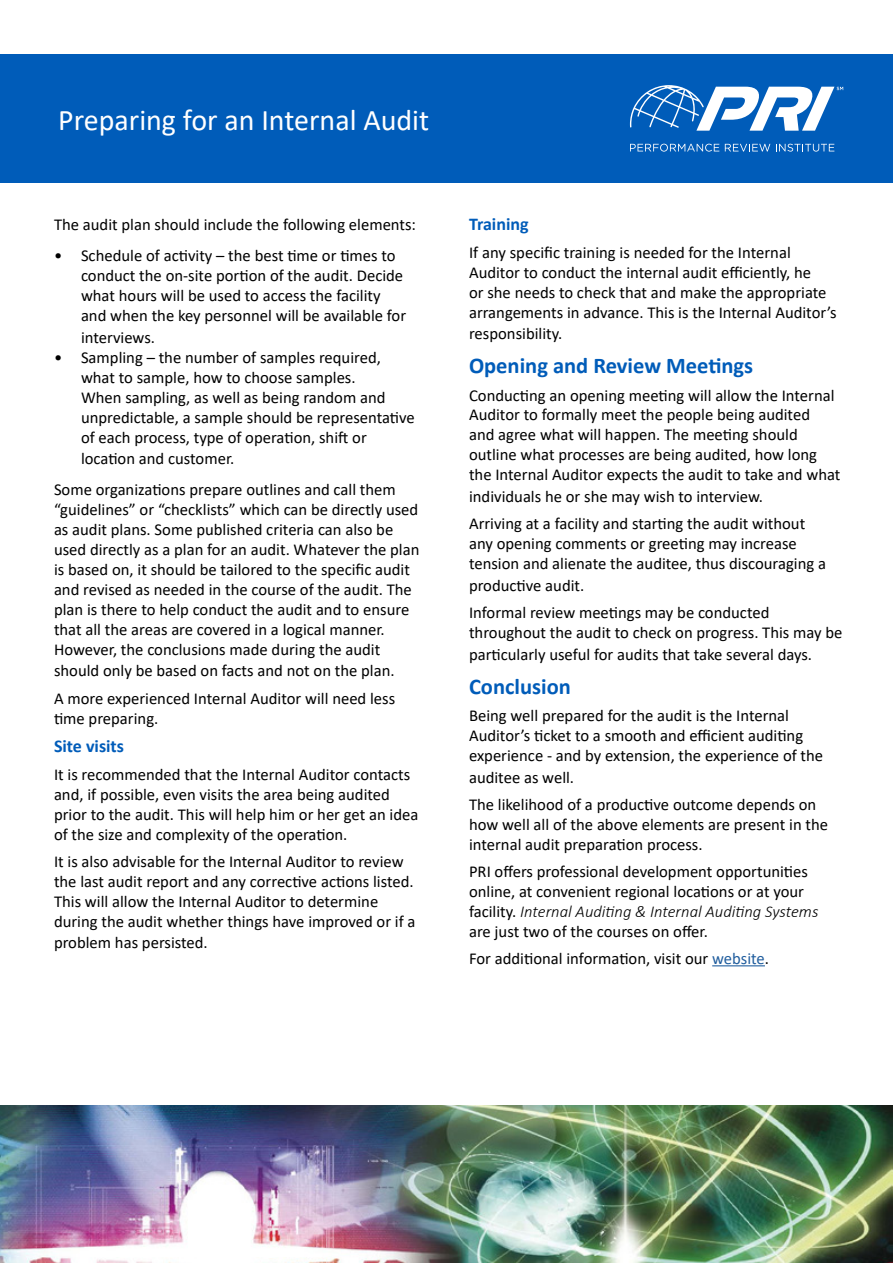
<style>
.page{position:relative;width:893px;height:1263px;background:#fff}
.page>*{position:absolute;margin:0;border:0;box-sizing:border-box;transform-origin:0 0}
.t1{font:30px "Calibri";color:#fff}
.t2{font:700 22.5px "Calibri";color:#005cb9}
.t3{font:700 18px "Calibri";color:#005cb9}
.t4{font:16.65px/20px "Calibri";color:#000}
.s1{font-weight:300;font-style:italic}
.s2{color:#215e9e}
</style>
<div class="page">
<img style="left:0;top:1106px;width:893px;height:157px">
<div style="left:0;top:54px;width:893px;height:128px;background:#005cb9"></div>
<svg style="left:630px;top:144px;width:89px;height:8px"></svg>
<svg style="left:725px;top:144px;width:45px;height:8px"></svg>
<svg style="left:776px;top:144px;width:58px;height:8px"></svg>
<svg style="left:630px;top:85px;width:213px;height:46px"></svg>
<hr style="left:712px;top:965px;width:53px;height:1px;background:#215e9e">
<h1 class="t1" style="left:58px;top:99px;width:372px">Preparing for an Internal Audit</h1>
<p class="t4" style="left:54px;top:214px;width:364px">The audit plan should include the following elements:</p>
<p class="t4" style="left:81px;top:245px;width:327px;text-indent:-27px">• Schedule of activity – the best time or times to conduct the on-site portion of the audit. Decide what hours will be used to access the facility and when the key personnel will be available for</p>
<p class="t4" style="left:81px;top:327px;width:76px">interviews.</p>
<p class="t4" style="left:81px;top:347px;width:335px;text-indent:-27px">• Sampling – the number of samples required, what to sample, how to choose samples.<br>When sampling, as well as being random and unpredictable, a sample should be representative of each process, type of operation, shift or</p>
<p class="t4" style="left:54px;top:443px;width:343px;line-height:30.8px;text-indent:27px">location and customer.<br>Some organizations prepare outlines and call them</p>
<p class="t4" style="left:54px;top:499px;width:367px">“guidelines” or “checklists” which can be directly used as audit plans. Some published criteria can also be used directly as a plan for an audit. Whatever the plan is based on, it should be tailored to the specific audit and revised as needed in the course of the audit. The plan is there to help conduct the audit and to ensure that all the areas are covered in a logical manner.<br>However, the conclusions made during the audit</p>
<p class="t4" style="left:54px;top:657px;width:343px;line-height:27.2px">should only be based on facts and not on the plan.<br>A more experienced Internal Auditor will need less</p>
<p class="t4" style="left:54px;top:708px;width:106px">time preparing.</p>
<p class="t3" style="left:54px;top:734px;width:72px">Site visits</p>
<p class="t4" style="left:54px;top:764px;width:366px">It is recommended that the Internal Auditor contacts and, if possible, even visits the area being audited prior to the audit. This will help him or her get an idea of the size and complexity of the operation.</p>
<p class="t4" style="left:54px;top:851px;width:363px">It is also advisable for the Internal Auditor to review the last audit report and any corrective actions listed.<br>This will allow the Internal Auditor to determine during the audit whether things have improved or if a</p>
<p class="t4" style="left:54px;top:932px;width:155px">problem has persisted.</p>
<p class="t3" style="left:469px;top:212px;width:61px">Training</p>
<p class="t4" style="left:469px;top:242px;width:369px">If any specific training is needed for the Internal Auditor to conduct the internal audit efficiently, he<br>or she needs to check that and make the appropriate arrangements in advance. This is the Internal Auditor’s</p>
<p class="t4" style="left:469px;top:323px;width:95px">responsibility.</p>
<h2 class="t2" style="left:469px;top:350px;width:286px">Opening and Review Meetings</h2>
<p class="t4" style="left:469px;top:385px;width:373px">Conducting an opening meeting will allow the Internal Auditor to formally meet the people being audited<br>and agree what will happen. The meeting should outline what processes are being audited, how long the Internal Auditor expects the audit to take and what</p>
<p class="t4" style="left:469px;top:482px;width:338px;line-height:27.2px">individuals he or she may wish to interview.<br>Arriving at a facility and starting the audit without</p>
<p class="t4" style="left:469px;top:533px;width:359px">any opening comments or greeting may increase tension and alienate the auditee, thus discouraging a</p>
<p class="t4" style="left:469px;top:571px;width:302px;line-height:27.2px">productive audit.<br>Informal review meetings may be conducted</p>
<p class="t4" style="left:469px;top:621px;width:375px;line-height:21.6px">throughout the audit to check on progress. This may be particularly useful for audits that take several days.</p>
<h2 class="t2" style="left:469px;top:670px;width:103px">Conclusion</h2>
<p class="t4" style="left:469px;top:705px;width:356px">Being well prepared for the audit is the Internal<br>Auditor’s ticket to a smooth and efficient auditing experience - and by extension, the experience of the</p>
<p class="t4" style="left:469px;top:763px;width:349px;line-height:27.2px">auditee as well.<br>The likelihood of a productive outcome depends on</p>
<p class="t4" style="left:469px;top:814px;width:361px">how well all of the above elements are present in the internal audit preparation process.</p>
<p class="t4" style="left:469px;top:861px;width:351px">PRI offers professional development opportunities online, at convenient regional locations or at your facility. <span class="s1">Internal Auditing &amp; Internal Auditing Systems </span>are just two of the courses on offer.</p>
<p class="t4" style="left:469px;top:948px;width:302px">For additional information, visit our <span class="s2">website</span>.</p>
</div>
